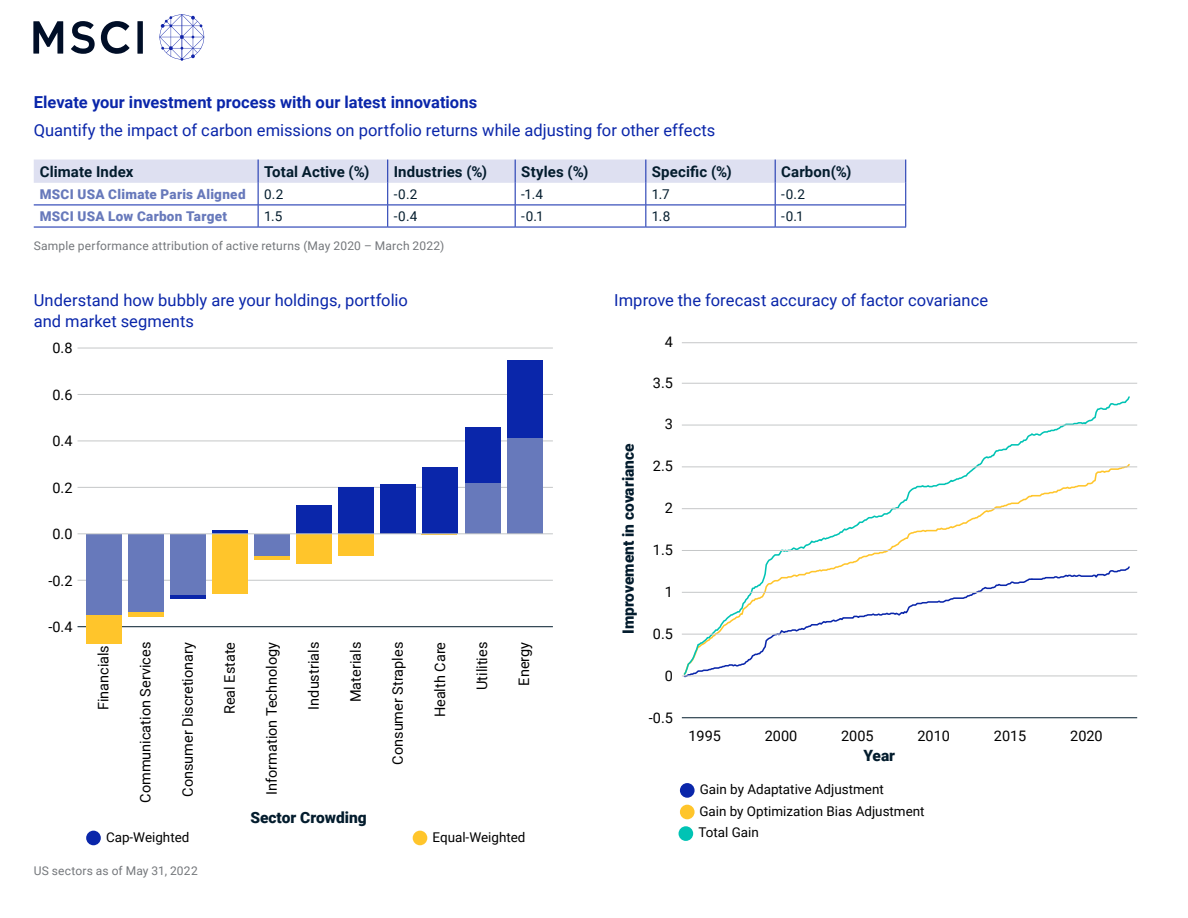
<style>
.page{position:relative;width:1188px;height:918px;background:#fff}
.page>*{position:absolute;margin:0;border:0;box-sizing:border-box;transform-origin:0 0}
.t1{font:16.5px/21px "Roboto";color:#0a26aa}
.t2{font:700 16.5px "Roboto";letter-spacing:.005em;color:#0a26aa}
.t3{font:900 15.6px "Roboto";color:#031c2d}
.t4{font:700 15px "Roboto";letter-spacing:.01em;color:#031c2d}
.t5{font:14.55px "Roboto";color:#000}
.t6{font:13.5px/21.6px "Roboto";color:#000}
.t7{font:900 13.5px "Roboto";letter-spacing:.02em;color:#6779bb}
.t8{font:13.5px "Roboto";color:#031c2d}
.t9{font:12px "Roboto";letter-spacing:.015em;color:#74777b}
</style>
<div class="page">
<svg style="left:160px;top:14px;width:44px;height:47px"></svg>
<svg style="left:33px;top:21px;width:30px;height:33px"></svg>
<div style="left:137px;top:21px;width:6px;height:33px;background:#000e27"></div>
<svg style="left:71px;top:21px;width:24px;height:33px"></svg>
<svg style="left:101px;top:21px;width:29px;height:33px"></svg>
<hr style="left:34px;top:227px;width:224px;height:1px;background:#0a26aa">
<hr style="left:258px;top:227px;width:130px;height:1px;background:#0a26aa">
<hr style="left:388px;top:227px;width:127px;height:1px;background:#0a26aa">
<hr style="left:515px;top:227px;width:131px;height:1px;background:#0a26aa">
<hr style="left:646px;top:227px;width:129px;height:1px;background:#0a26aa">
<hr style="left:775px;top:227px;width:131px;height:1px;background:#0a26aa">
<svg style="left:34px;top:160px;width:872px;height:67px"></svg>
<svg style="left:682px;top:396px;width:449px;height:282px"></svg>
<hr style="left:682px;top:717px;width:455px;height:1px;background:#031c2d">
<hr style="left:682px;top:676px;width:455px;height:1px;background:#c5c7c8">
<hr style="left:682px;top:634px;width:455px;height:1px;background:#c5c7c8">
<hr style="left:682px;top:592px;width:455px;height:1px;background:#c5c7c8">
<hr style="left:682px;top:550px;width:455px;height:1px;background:#c5c7c8">
<hr style="left:682px;top:508px;width:455px;height:1px;background:#c5c7c8">
<hr style="left:682px;top:467px;width:455px;height:1px;background:#c5c7c8">
<hr style="left:682px;top:425px;width:455px;height:1px;background:#c5c7c8">
<hr style="left:682px;top:383px;width:455px;height:1px;background:#c5c7c8">
<hr style="left:682px;top:342px;width:455px;height:1px;background:#c5c7c8">
<div style="left:680px;top:783px;width:15px;height:15px;background:#0a26aa;border-radius:50%"></div>
<div style="left:680px;top:805px;width:15px;height:14px;background:#ffc52b;border-radius:50%"></div>
<div style="left:679px;top:826px;width:14px;height:15px;background:#00c3b4;border-radius:50%"></div>
<hr style="left:78px;top:626px;width:475px;height:1px;background:#031c2d">
<hr style="left:78px;top:580px;width:475px;height:1px;background:#c5c7c8">
<hr style="left:78px;top:487px;width:475px;height:1px;background:#c5c7c8">
<hr style="left:78px;top:441px;width:475px;height:1px;background:#c5c7c8">
<hr style="left:78px;top:394px;width:475px;height:1px;background:#c5c7c8">
<hr style="left:78px;top:348px;width:475px;height:1px;background:#c5c7c8">
<div style="left:296px;top:534px;width:36px;height:29px;background:#ffc52b"></div>
<div style="left:296px;top:505px;width:36px;height:29px;background:#0a26aa"></div>
<div style="left:338px;top:534px;width:36px;height:22px;background:#ffc52b"></div>
<div style="left:338px;top:487px;width:36px;height:47px;background:#0a26aa"></div>
<div style="left:381px;top:484px;width:35px;height:50px;background:#0a26aa"></div>
<div style="left:423px;top:468px;width:35px;height:66px;background:#0a26aa"></div>
<div style="left:507px;top:438px;width:35px;height:96px;background:#6779bb"></div>
<div style="left:507px;top:360px;width:35px;height:78px;background:#0a26aa"></div>
<div style="left:465px;top:483px;width:35px;height:51px;background:#6779bb"></div>
<div style="left:465px;top:427px;width:35px;height:56px;background:#0a26aa"></div>
<div style="left:254px;top:534px;width:36px;height:22px;background:#6779bb"></div>
<hr style="left:254px;top:556px;width:36px;height:3px;background:#ffc52b">
<div style="left:212px;top:534px;width:36px;height:60px;background:#ffc52b"></div>
<hr style="left:212px;top:531px;width:36px;height:3px;background:#0a26aa">
<div style="left:170px;top:534px;width:36px;height:62px;background:#6779bb"></div>
<hr style="left:170px;top:596px;width:36px;height:3px;background:#0a26aa">
<div style="left:128px;top:534px;width:36px;height:78px;background:#6779bb"></div>
<hr style="left:128px;top:613px;width:36px;height:4px;background:#ffc52b">
<div style="left:86px;top:534px;width:36px;height:82px;background:#6779bb"></div>
<div style="left:86px;top:616px;width:36px;height:28px;background:#ffc52b"></div>
<hr style="left:78px;top:534px;width:475px;height:1px;background:#c5c7c8">
<div style="left:86px;top:831px;width:15px;height:14px;background:#0a26aa;border-radius:50%"></div>
<div style="left:413px;top:831px;width:14px;height:14px;background:#ffc52b;border-radius:50%"></div>
<p class="t2" style="left:34px;top:91px;width:445px">Elevate your investment process with our latest innovations</p>
<p class="t1" style="left:34px;top:119px;width:683px">Quantify the impact of carbon emissions on portfolio returns while adjusting for other effects</p>
<p class="t4" style="left:40px;top:161px;width:95px">Climate Index</p>
<p class="t4" style="left:264px;top:161px;width:107px">Total Active (%)</p>
<p class="t4" style="left:394px;top:161px;width:95px">Industries (%)</p>
<p class="t4" style="left:521px;top:161px;width:69px">Styles (%)</p>
<p class="t4" style="left:652px;top:161px;width:82px">Specific (%)</p>
<p class="t4" style="left:781px;top:161px;width:72px">Carbon(%)</p>
<p class="t7" style="left:40px;top:185px;width:207px">MSCI USA Climate Paris Aligned</p>
<p class="t8" style="left:264px;top:185px;width:21px">0.2</p>
<p class="t8" style="left:394px;top:185px;width:25px">-0.2</p>
<p class="t8" style="left:521px;top:185px;width:23px">-1.4</p>
<p class="t8" style="left:652px;top:185px;width:19px">1.7</p>
<p class="t8" style="left:781px;top:185px;width:25px">-0.2</p>
<p class="t7" style="left:40px;top:207px;width:189px">MSCI USA Low Carbon Target</p>
<p class="t8" style="left:264px;top:207px;width:20px">1.5</p>
<p class="t8" style="left:394px;top:207px;width:25px">-0.4</p>
<p class="t8" style="left:521px;top:207px;width:24px">-0.1</p>
<p class="t8" style="left:652px;top:207px;width:20px">1.8</p>
<p class="t8" style="left:781px;top:207px;width:24px">-0.1</p>
<p class="t9" style="left:34px;top:237px;width:412px">Sample performance attribution of active returns (May 2020 – March 2022)</p>
<p class="t1" style="left:34px;top:289px;width:376px">Understand how bubbly are your holdings, portfolio and market segments</p>
<p class="t5" style="left:53px;top:338px;width:22px">0.8</p>
<p class="t5" style="left:53px;top:384px;width:22px">0.6</p>
<p class="t5" style="left:53px;top:431px;width:22px">0.4</p>
<p class="t5" style="left:53px;top:478px;width:22px">0.2</p>
<p class="t5" style="left:53px;top:524px;width:22px">0.0</p>
<p class="t5" style="left:49px;top:571px;width:26px">-0.2</p>
<p class="t5" style="left:49px;top:617px;width:26px">-0.4</p>
<p class="t5" style="left:93px;top:710px;width:67px;rotate:-90deg">Financials</p>
<p class="t5" style="left:135px;top:803px;width:162px;rotate:-90deg">Communication Services</p>
<p class="t5" style="left:177px;top:797px;width:156px;rotate:-90deg">Consumer Discretionary</p>
<p class="t5" style="left:219px;top:714px;width:74px;rotate:-90deg">Real Estate</p>
<p class="t5" style="left:261px;top:795px;width:154px;rotate:-90deg">Information Technology</p>
<p class="t5" style="left:304px;top:710px;width:69px;rotate:-90deg">Industrials</p>
<p class="t5" style="left:346px;top:702px;width:62px;rotate:-90deg">Materials</p>
<p class="t5" style="left:388px;top:765px;width:124px;rotate:-90deg">Consumer Straples</p>
<p class="t5" style="left:430px;top:717px;width:77px;rotate:-90deg">Health Care</p>
<p class="t5" style="left:472px;top:690px;width:50px;rotate:-90deg">Utilities</p>
<p class="t5" style="left:514px;top:686px;width:45px;rotate:-90deg">Energy</p>
<p class="t3" style="left:250px;top:806px;width:118px">Sector Crowding</p>
<p class="t6" style="left:106px;top:826px;width:85px">Cap-Weighted</p>
<p class="t6" style="left:433px;top:826px;width:94px">Equal-Weighted</p>
<p class="t9" style="left:34px;top:862px;width:166px">US sectors as of May 31, 2022</p>
<p class="t1" style="left:614px;top:289px;width:375px">Improve the forecast accuracy of factor covariance</p>
<p class="t3" style="left:617px;top:634px;width:192px;rotate:-90deg">Improvement in covariance</p>
<p class="t5" style="left:665px;top:332px;width:10px">4</p>
<p class="t5" style="left:653px;top:372px;width:22px">3.5</p>
<p class="t5" style="left:665px;top:414px;width:10px">3</p>
<p class="t5" style="left:653px;top:456px;width:22px">2.5</p>
<p class="t5" style="left:665px;top:498px;width:10px">2</p>
<p class="t5" style="left:653px;top:540px;width:22px">1.5</p>
<p class="t5" style="left:665px;top:582px;width:10px">1</p>
<p class="t5" style="left:653px;top:624px;width:22px">0.5</p>
<p class="t5" style="left:665px;top:665px;width:10px">0</p>
<p class="t5" style="left:649px;top:707px;width:26px">-0.5</p>
<p class="t5" style="left:688px;top:726px;width:34px">1995</p>
<p class="t5" style="left:765px;top:726px;width:34px">2000</p>
<p class="t5" style="left:841px;top:726px;width:34px">2005</p>
<p class="t5" style="left:918px;top:726px;width:34px">2010</p>
<p class="t5" style="left:994px;top:726px;width:34px">2015</p>
<p class="t5" style="left:1070px;top:726px;width:34px">2020</p>
<p class="t3" style="left:863px;top:745px;width:33px">Year</p>
<p class="t6" style="left:698px;top:778px;width:228px">Gain by Adaptative Adjustment<br>Gain by Optimization Bias Adjustment<br>Total Gain</p>
</div>
